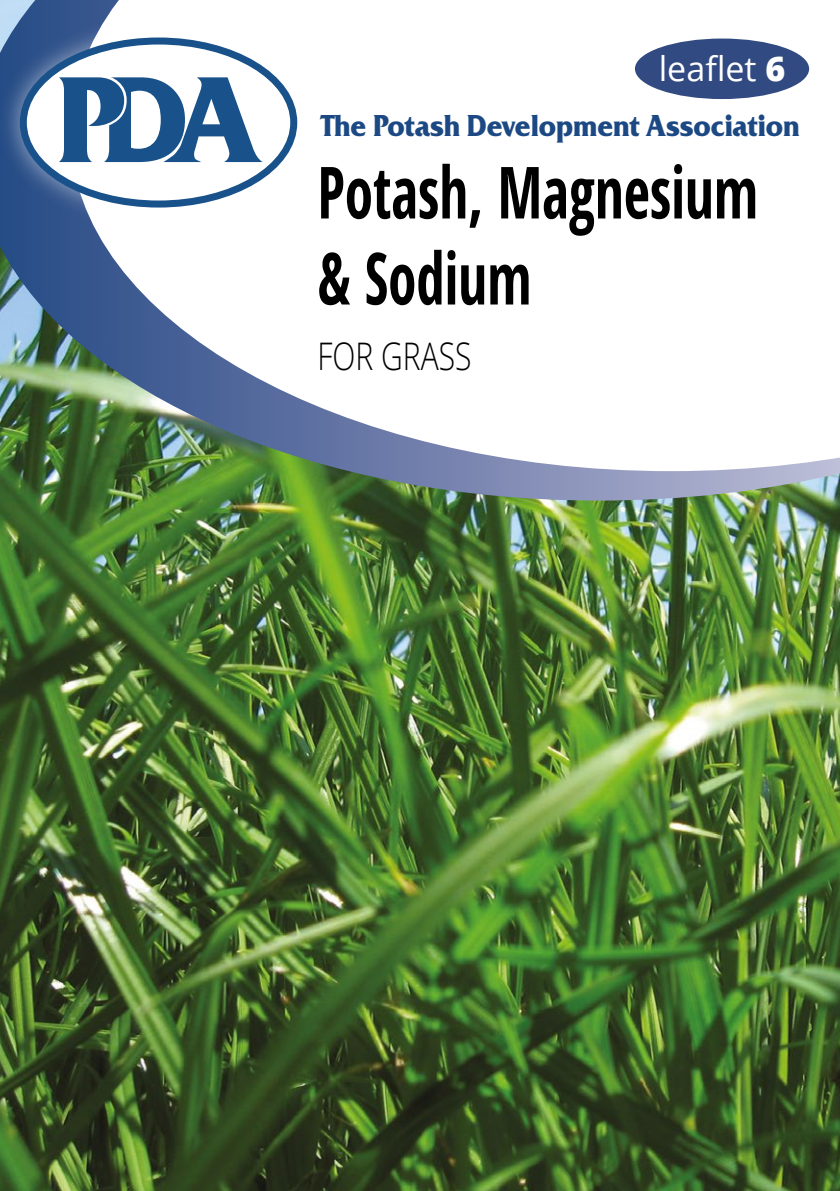
<style>
.page{position:relative;width:840px;height:1191px;background:#fff}
.page>*{position:absolute;margin:0;border:0;box-sizing:border-box;transform-origin:0 0}
.t1{font:700 condensed 72px/86px "Open Sans";color:#000;scale:.79 1}
.t2{font:38px "Open Sans";color:#000;scale:.79 1}
.t3{font:34px "Open Sans";color:#fff}
.t4{font:700 30px "Friz Quadrata ITC";color:#1c4983;scale:.92 1}
.s1{font-weight:800}
</style>
<div class="page">
<img style="left:0;top:500px;width:839px;height:691px">
<img style="left:0;top:0;width:839px;height:500px">
<svg style="left:71px;top:0;width:768px;height:471px"></svg>
<img style="left:0;top:7px;width:328px;height:231px">
<div style="left:23px;top:41px;width:270px;height:163px;background:#fff;border-radius:50%"></div>
<div style="left:20px;top:37px;width:277px;height:170px;border:7px solid #19528a;border-radius:50%"></div>
<svg style="left:59px;top:77px;width:203px;height:85px"></svg>
<div style="left:634px;top:39px;width:174px;height:60px;background:#324a82;border-radius:50%"></div>
<p class="t3" style="left:658px;top:46px;width:128px">leaflet <span class="s1">6</span></p>
<p class="t4" style="left:320px;top:105px;width:522px">The Potash Development Association</p>
<h1 class="t1" style="left:317px;top:148px;width:558px">Potash, Magnesium &amp; Sodium</h1>
<p class="t2" style="left:317px;top:330px;width:196px">FOR GRASS</p>
</div>
